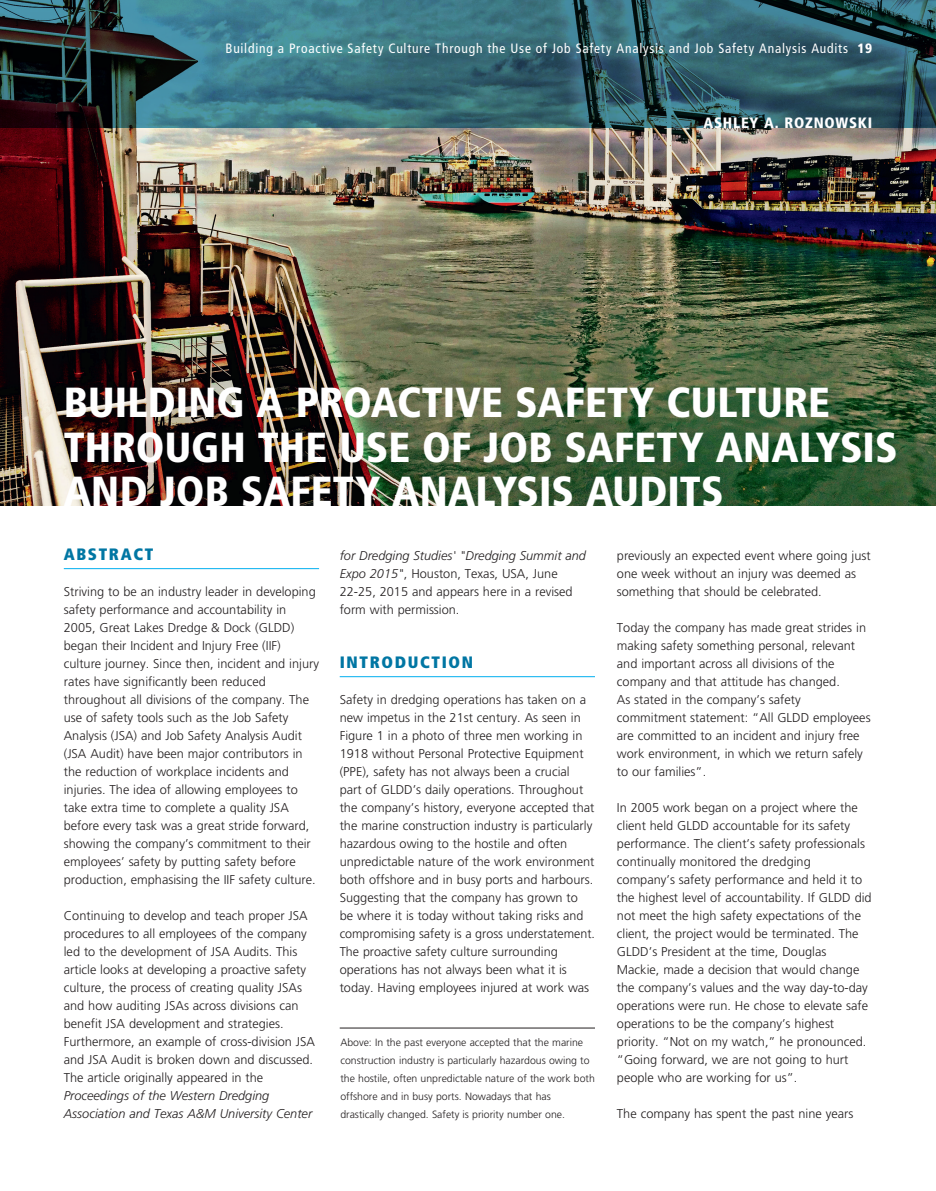
<style>
.page{position:relative;width:936px;height:1191px;background:#fff}
.page>*{position:absolute;margin:0;border:0;box-sizing:border-box;transform-origin:0 0}
.t1{font:900 condensed 42px/44.5px "Frutiger LT Std";color:#fff}
.t2{font:900 condensed 16.5px "Frutiger LT Std";letter-spacing:.1em;color:#0076a3}
.t3{font:900 condensed 15px "Frutiger LT Std";letter-spacing:.05em;color:#fff}
.t4{font:condensed 13.5px "Frutiger LT Std";letter-spacing:.06em;color:#fff}
.t5{font:300 12.75px/18px "Frutiger LT Std";color:#231f20}
.t6{font:italic 300 12.75px/18px "Frutiger LT Std";color:#231f20}
.t7{font:300 10.5px/18px "Frutiger LT Std";color:#231f20}
.s1{font-weight:900}
.s2{font-style:italic}
</style>
<div class="page">
<hr style="left:64px;top:568px;width:255px;height:1px;background:#00aeef">
<hr style="left:340px;top:676px;width:255px;height:1px;background:#00aeef">
<img style="left:0;top:128px;width:935px;height:378px">
<svg style="left:0;top:0;width:935px;height:128px;background:#315e69"></svg>
<hr style="left:340px;top:1027px;width:255px;height:1px;background:#231f20">
<p class="t4" style="left:226px;top:40px;width:648px">Building a Proactive Safety Culture Through the Use of Job Safety Analysis and Job Safety Analysis Audits <span class="s1">19</span></p>
<p class="t3" style="left:703px;top:114px;width:170px">ASHLEY A. ROZNOWSKI</p>
<h1 class="t1" style="left:64px;top:380px;width:835px">BUILDING A PROACTIVE SAFETY CULTURE<br>THROUGH THE USE OF JOB SAFETY ANALYSIS<br>AND JOB SAFETY ANALYSIS AUDITS</h1>
<p class="t2" style="left:64px;top:544px;width:91px">ABSTRACT</p>
<p class="t5" style="left:64px;top:582px;width:257px">Striving to be an industry leader in developing safety performance and accountability in 2005, Great Lakes Dredge &amp; Dock (GLDD) began their Incident and Injury Free (IIF) culture journey. Since then, incident and injury rates have significantly been reduced throughout all divisions of the company. The use of safety tools such as the Job Safety Analysis (JSA) and Job Safety Analysis Audit (JSA Audit) have been major contributors in the reduction of workplace incidents and injuries. The idea of allowing employees to take extra time to complete a quality JSA before every task was a great stride forward, showing the company’s commitment to their employees’ safety by putting safety before production, emphasising the IIF safety culture.</p>
<p class="t5" style="left:64px;top:906px;width:253px">Continuing to develop and teach proper JSA procedures to all employees of the company led to the development of JSA Audits. This article looks at developing a proactive safety culture, the process of creating quality JSAs and how auditing JSAs across divisions can benefit JSA development and strategies.<br>Furthermore, an example of cross-division JSA and JSA Audit is broken down and discussed.<br>The article originally appeared in the</p>
<p class="t6" style="left:64px;top:1086px;width:250px">Proceedings of the Western Dredging<br>Association and Texas A&amp;M University Center</p>
<p class="t5" style="left:340px;top:546px;width:248px"><span class="s2">for Dredging Studies' "Dredging Summit and Expo 2015"</span>, Houston, Texas, USA, June 22-25, 2015 and appears here in a revised form with permission.</p>
<p class="t2" style="left:340px;top:652px;width:135px">INTRODUCTION</p>
<p class="t5" style="left:340px;top:690px;width:257px">Safety in dredging operations has taken on a new impetus in the 21st century. As seen in Figure 1 in a photo of three men working in 1918 without Personal Protective Equipment (PPE), safety has not always been a crucial<br>part of GLDD’s daily operations. Throughout the company’s history, everyone accepted that the marine construction industry is particularly hazardous owing to the hostile and often unpredictable nature of the work environment both offshore and in busy ports and harbours.<br>Suggesting that the company has grown to<br>be where it is today without taking risks and compromising safety is a gross understatement.<br>The proactive safety culture surrounding operations has not always been what it is today. Having employees injured at work was</p>
<p class="t7" style="left:340px;top:1033px;width:256px">Above: In the past everyone accepted that the marine construction industry is particularly hazardous owing to the hostile, often unpredictable nature of the work both offshore and in busy ports. Nowadays that has drastically changed. Safety is priority number one.</p>
<p class="t5" style="left:617px;top:546px;width:255px">previously an expected event where going just one week without an injury was deemed as something that should be celebrated.</p>
<p class="t5" style="left:617px;top:618px;width:255px">Today the company has made great strides in making safety something personal, relevant and important across all divisions of the company and that attitude has changed.<br>As stated in the company’s safety commitment statement: “All GLDD employees are committed to an incident and injury free work environment, in which we return safely to our families”.</p>
<p class="t5" style="left:617px;top:798px;width:256px">In 2005 work began on a project where the client held GLDD accountable for its safety performance. The client’s safety professionals continually monitored the dredging company’s safety performance and held it to the highest level of accountability. If GLDD did not meet the high safety expectations of the client, the project would be terminated. The GLDD’s President at the time, Douglas Mackie, made a decision that would change the company’s values and the way day-to-day operations were run. He chose to elevate safe operations to be the company’s highest priority. “Not on my watch,” he pronounced. “Going forward, we are not going to hurt people who are working for us”.</p>
<p class="t5" style="left:617px;top:1104px;width:238px">The company has spent the past nine years</p>
</div>
